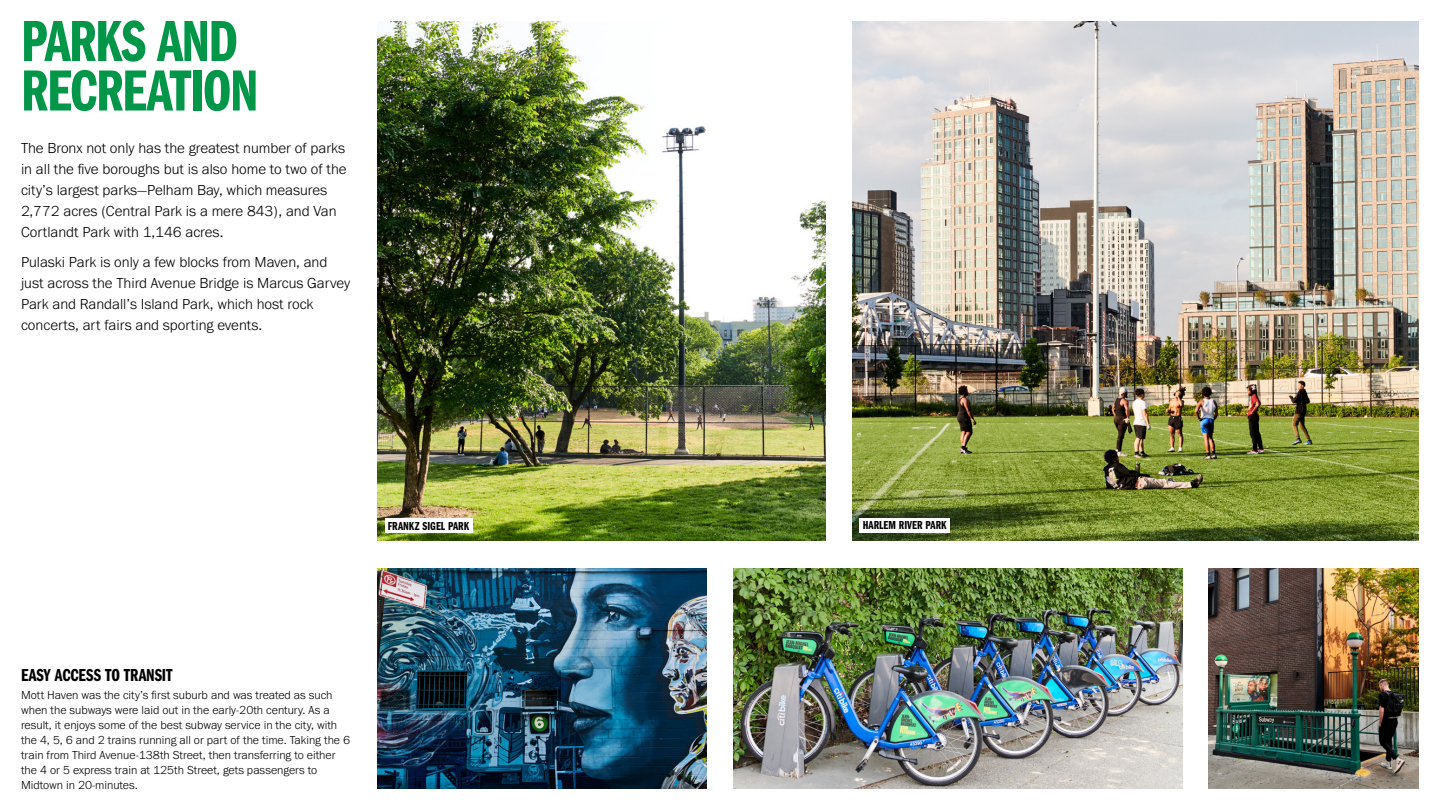
<style>
.page{position:relative;width:1440px;height:810px;background:#fff}
.page>*{position:absolute;margin:0;border:0;box-sizing:border-box;transform-origin:0 0}
.t1{font:60px/49.5px "Franklin Gothic URW Com Dem";letter-spacing:-.025em;color:#019648}
.t2{font:18px "Franklin Gothic URW Com Dem";letter-spacing:-.005em;color:#000}
.t3{font:300 15px/21px "Franklin Gothic URW";color:#000}
.t4{font:300 12px/15px "Franklin Gothic URW";color:#000}
.t5{font:12px "Franklin Gothic URW Com Dem";color:#000}
</style>
<div class="page">
<img style="left:377px;top:21px;width:449px;height:519px">
<img style="left:852px;top:21px;width:567px;height:519px">
<img style="left:377px;top:568px;width:329px;height:221px">
<img style="left:734px;top:568px;width:448px;height:221px">
<img style="left:1209px;top:568px;width:210px;height:221px">
<div style="left:385px;top:519px;width:87px;height:14px;background:#fff"></div>
<div style="left:860px;top:518px;width:90px;height:14px;background:#fff"></div>
<h1 class="t1" style="left:21px;top:13px;width:239px">PARKS AND<br>RECREATION</h1>
<p class="t3" style="left:21px;top:137px;width:327px">The Bronx not only has the greatest number of parks in all the five boroughs but is also home to two of the city’s largest parks—Pelham Bay, which measures 2,772 acres (Central Park is a mere 843), and Van Cortlandt Park with 1,146 acres.</p>
<p class="t3" style="left:21px;top:251px;width:331px">Pulaski Park is only a few blocks from Maven, and just across the Third Avenue Bridge is Marcus Garvey Park and Randall’s Island Park, which host rock concerts, art fairs and sporting events.</p>
<p class="t5" style="left:388px;top:517px;width:83px">FRANKZ SIGEL PARK</p>
<p class="t5" style="left:863px;top:517px;width:86px">HARLEM RIVER PARK</p>
<p class="t2" style="left:21px;top:662px;width:153px">EASY ACCESS TO TRANSIT</p>
<p class="t4" style="left:21px;top:687px;width:331px">Mott Haven was the city’s first suburb and was treated as such when the subways were laid out in the early-20th century. As a result, it enjoys some of the best subway service in the city, with the 4, 5, 6 and 2 trains running all or part of the time. Taking the 6 train from Third Avenue-138th Street, then transferring to either the 4 or 5 express train at 125th Street, gets passengers to Midtown in 20-minutes.</p>
</div>
